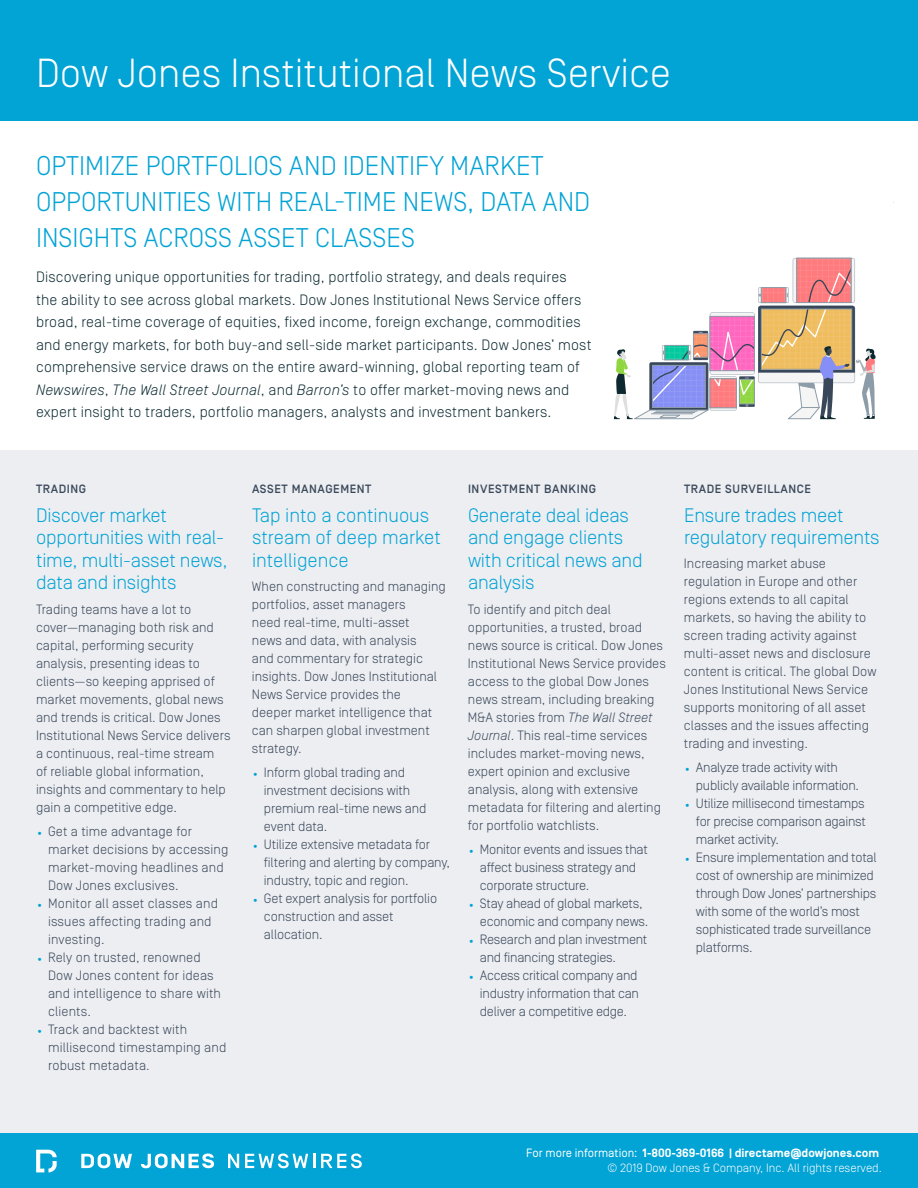
<style>
.page{position:relative;width:918px;height:1188px;background:#fff}
.page>*{position:absolute;margin:0;border:0;box-sizing:border-box;transform-origin:0 0}
.t1{font:300 40.5px "Simplon Norm";color:#fff}
.Paragraph_Style_1{font:300 27px/36px "Simplon Norm";color:#02a3d5}
.t2{font:300 19.5px/22.5px "Simplon Norm";letter-spacing:-.01em;color:#02a3d5}
.Paragraph_Style_1-2{font:300 15px/22.5px "Simplon Norm";letter-spacing:.01em;color:#0c2a31}
.Paragraph_Style_1-3{font:300 13.5px/18px "Simplon Norm";color:#394859}
.Paragraph_Style_1-4{font:300 13.5px/18px "Simplon Norm";letter-spacing:-.02em;color:#394859}
.t3{font:500 12px "Simplon Norm";letter-spacing:.05em;color:#394859}
.t4{font:700 12px "Simplon Norm";color:#fff}
.t5{font:300 12px "Simplon Norm";color:#fff}
.s1{font-style:italic}
.s2{font-size:9px;color:#00a3d4}
.s3{font-weight:400}
</style>
<div class="page">
<div style="left:0;top:450px;width:918px;height:683px;background:#edeef2"></div>
<div style="left:0;top:0;width:918px;height:121px;background:#02a3d5"></div>
<div style="left:0;top:1133px;width:918px;height:55px;background:#02a3d5"></div>
<svg style="left:36px;top:1150px;width:21px;height:22px"></svg>
<svg style="left:81px;top:1154px;width:51px;height:14px"></svg>
<svg style="left:141px;top:1154px;width:73px;height:14px"></svg>
<svg style="left:228px;top:1154px;width:11px;height:14px"></svg>
<svg style="left:245px;top:1153px;width:70px;height:15px"></svg>
<svg style="left:321px;top:1153px;width:41px;height:15px"></svg>
<svg style="left:614px;top:258px;width:262px;height:161px"></svg>
<p class="t1" style="left:36px;top:51px;width:637px">Dow Jones Institutional News Service</p>
<p class="Paragraph_Style_1" style="left:36px;top:148px;width:556px">OPTIMIZE PORTFOLIOS AND IDENTIFY MARKET<br>OPPORTUNITIES WITH REAL-TIME NEWS, DATA AND<br>INSIGHTS ACROSS ASSET CLASSES</p>
<p class="Paragraph_Style_1-2" style="left:36px;top:266px;width:557px">Discovering unique opportunities for trading, portfolio strategy, and deals requires the ability to see across global markets. Dow Jones Institutional News Service offers broad, real-time coverage of equities, fixed income, foreign exchange, commodities and energy markets, for both buy-and sell-side market participants. Dow Jones’ most comprehensive service draws on the entire award-winning, global reporting team of <span class="s1">Newswires</span>, <span class="s1">The Wall Street Journal</span>, and <span class="s1">Barron’s</span> to offer market-moving news and expert insight to traders, portfolio managers, analysts and investment bankers.</p>
<p class="t3" style="left:36px;top:482px;width:52px">TRADING</p>
<p class="t3" style="left:252px;top:482px;width:121px">ASSET MANAGEMENT</p>
<p class="t3" style="left:468px;top:482px;width:130px">INVESTMENT BANKING</p>
<p class="t3" style="left:684px;top:482px;width:129px">TRADE SURVEILLANCE</p>
<p class="t2" style="left:36px;top:504px;width:193px">Discover market opportunities with real&shy;time, multi-asset news, data and insights</p>
<p class="t2" style="left:252px;top:504px;width:190px">Tap into a continuous stream of deep market intelligence</p>
<p class="t2" style="left:468px;top:504px;width:176px">Generate deal ideas and engage clients with critical news and analysis</p>
<p class="t2" style="left:684px;top:504px;width:197px">Ensure trades meet regulatory requirements</p>
<p class="Paragraph_Style_1-3" style="left:684px;top:555px;width:194px">Increasing market abuse regulation in Europe and other regions extends to all capital markets, so having the ability to screen trading activity against multi-asset news and disclosure content is critical. The global Dow<br>Jones Institutional News Service supports monitoring of all asset classes and the issues affecting trading and investing.</p>
<p class="Paragraph_Style_1-3" style="left:252px;top:577px;width:195px">When constructing and managing portfolios, asset managers<br>need real-time, multi-asset<br>news and data, with analysis<br>and commentary for strategic insights. Dow Jones Institutional<br>News Service provides the<br>deeper market intelligence that can sharpen global investment strategy.</p>
<p class="Paragraph_Style_1-3" style="left:36px;top:600px;width:196px">Trading teams have a lot to cover—managing both risk and capital, performing security analysis, presenting ideas to clients—so keeping apprised of market movements, global news and trends is critical. Dow Jones<br>Institutional News Service delivers a continuous, real-time stream<br>of reliable global information, insights and commentary to help gain a competitive edge.</p>
<p class="Paragraph_Style_1-3" style="left:48px;top:822px;width:182px;text-indent:-12px"><span class="s2">•</span> Get a time advantage for market decisions by accessing market-moving headlines and<br>Dow Jones exclusives.</p>
<p class="Paragraph_Style_1-3" style="left:48px;top:894px;width:171px;text-indent:-12px"><span class="s2">•</span> Monitor all asset classes and issues affecting trading and investing.</p>
<p class="Paragraph_Style_1-3" style="left:48px;top:948px;width:174px;text-indent:-12px"><span class="s2">•</span> Rely on trusted, renowned<br>Dow Jones content for ideas and intelligence to share with clients.</p>
<p class="Paragraph_Style_1-3" style="left:48px;top:1020px;width:180px;text-indent:-12px"><span class="s2">•</span> Track and backtest with millisecond timestamping and robust metadata.</p>
<p class="Paragraph_Style_1-3" style="left:468px;top:600px;width:199px">To identify and pitch deal opportunities, a trusted, broad news source is critical. Dow Jones<br>Institutional News Service provides access to the global Dow Jones news stream, including breaking<br>M&amp;A stories from <span class="s1">The Wall Street<br>Journal</span>. This real-time services includes market-moving news, expert opinion and exclusive analysis, along with extensive metadata for filtering and alerting for portfolio watchlists.</p>
<p class="Paragraph_Style_1-4" style="left:696px;top:759px;width:165px;text-indent:-12px"><span class="s2">•</span> Analyze trade activity with publicly available information.</p>
<p class="Paragraph_Style_1-3" style="left:696px;top:795px;width:171px;text-align:justify;text-indent:-12px"><span class="s2">•</span> Utilize millisecond timestamps for precise comparison against market activity.</p>
<p class="Paragraph_Style_1-4" style="left:696px;top:849px;width:182px;text-indent:-12px"><span class="s2">•</span> Ensure implementation and total cost of ownership are minimized through Dow Jones’ partnerships with some of the world’s most sophisticated trade surveillance platforms.</p>
<p class="Paragraph_Style_1-3" style="left:264px;top:763px;width:164px;text-indent:-12px"><span class="s2">•</span> Inform global trading and investment decisions with premium real-time news and event data.</p>
<p class="Paragraph_Style_1-3" style="left:264px;top:835px;width:187px;text-indent:-12px"><span class="s2">•</span> Utilize extensive metadata for filtering and alerting by company, industry, topic and region.</p>
<p class="Paragraph_Style_1-3" style="left:264px;top:889px;width:175px;text-indent:-12px"><span class="s2">•</span> Get expert analysis for portfolio construction and asset allocation.</p>
<p class="Paragraph_Style_1-4" style="left:480px;top:840px;width:169px;text-indent:-12px"><span class="s2">•</span> Monitor events and issues that affect business strategy and corporate structure.</p>
<p class="Paragraph_Style_1-4" style="left:480px;top:894px;width:170px;text-indent:-12px"><span class="s2">•</span> Stay ahead of global markets, economic and company news.</p>
<p class="Paragraph_Style_1-4" style="left:480px;top:930px;width:169px;text-indent:-12px"><span class="s2">•</span> Research and plan investment and financing strategies.</p>
<p class="Paragraph_Style_1-3" style="left:480px;top:966px;width:161px;text-align:justify;text-indent:-12px"><span class="s2">•</span> Access critical company and industry information that can deliver a competitive edge.</p>
<p class="t4" style="left:526px;top:1147px;width:354px"><span class="s3">For more information:</span> 1-800-369-0166 | directame@dowjones.com</p>
<p class="t5" style="left:607px;top:1162px;width:276px">© 2019 Dow Jones &amp; Company, Inc. All rights reserved.</p>
</div>
